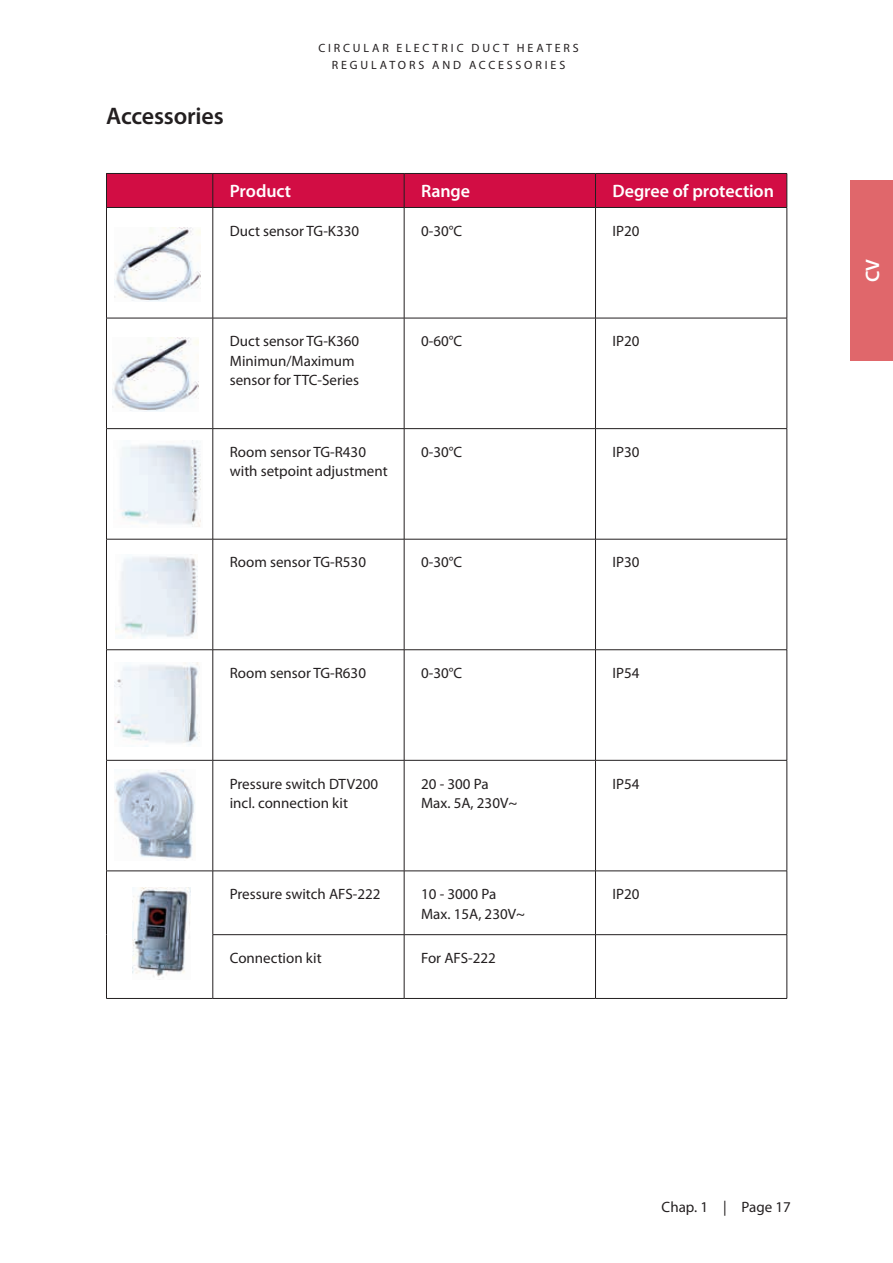
<style>
.page{position:relative;width:893px;height:1263px;background:#fff}
.page>*{position:absolute;margin:0;border:0;box-sizing:border-box;transform-origin:0 0}
.Mell2_-_Svart{font:600 24px "Myriad Pro";letter-spacing:-.01em;color:#231f20}
.t1{font:600 19.5px "Myriad Pro";color:#fff}
.Mell_-_Svart{font:600 18px "Myriad Pro";letter-spacing:-.005em;color:#fff}
.Ingress{font:15px/19.5px "Myriad Pro";color:#231f20}
.TOP{font:12px "Myriad Pro";letter-spacing:.24em;color:#231f20}
</style>
<div class="page">
<img style="left:133px;top:888px;width:57px;height:92px">
<img style="left:114px;top:770px;width:81px;height:90px">
<img style="left:120px;top:440px;width:81px;height:87px">
<img style="left:114px;top:663px;width:86px;height:83px">
<img style="left:115px;top:228px;width:85px;height:73px">
<img style="left:113px;top:338px;width:85px;height:73px">
<img style="left:115px;top:556px;width:83px;height:82px">
<div style="left:106px;top:173px;width:107px;height:34px;background:#d20d44"></div>
<div style="left:214px;top:174px;width:573px;height:33px;background:#d20d44"></div>
<hr style="left:106px;top:173px;width:107px;height:1px;background:#231f20">
<hr style="left:106px;top:174px;width:1px;height:33px;background:#231f20">
<hr style="left:213px;top:173px;width:191px;height:1px;background:#231f20">
<hr style="left:213px;top:174px;width:1px;height:33px;background:#231f20">
<hr style="left:404px;top:173px;width:191px;height:1px;background:#231f20">
<hr style="left:404px;top:174px;width:1px;height:33px;background:#231f20">
<hr style="left:595px;top:173px;width:192px;height:1px;background:#231f20">
<hr style="left:595px;top:174px;width:1px;height:33px;background:#231f20">
<hr style="left:787px;top:174px;width:1px;height:33px;background:#231f20">
<hr style="left:106px;top:207px;width:107px;height:1px;background:#231f20">
<hr style="left:106px;top:208px;width:1px;height:110px;background:#231f20">
<hr style="left:213px;top:207px;width:191px;height:1px;background:#231f20">
<hr style="left:213px;top:208px;width:1px;height:110px;background:#231f20">
<hr style="left:404px;top:207px;width:191px;height:1px;background:#231f20">
<hr style="left:404px;top:208px;width:1px;height:110px;background:#231f20">
<hr style="left:595px;top:207px;width:192px;height:1px;background:#231f20">
<hr style="left:595px;top:208px;width:1px;height:110px;background:#231f20">
<hr style="left:787px;top:208px;width:1px;height:110px;background:#231f20">
<hr style="left:106px;top:318px;width:107px;height:1px;background:#231f20">
<hr style="left:106px;top:318px;width:1px;height:110px;background:#231f20">
<hr style="left:213px;top:318px;width:191px;height:1px;background:#231f20">
<hr style="left:213px;top:318px;width:1px;height:110px;background:#231f20">
<hr style="left:404px;top:318px;width:191px;height:1px;background:#231f20">
<hr style="left:404px;top:318px;width:1px;height:110px;background:#231f20">
<hr style="left:595px;top:318px;width:192px;height:1px;background:#231f20">
<hr style="left:595px;top:318px;width:1px;height:110px;background:#231f20">
<hr style="left:787px;top:318px;width:1px;height:110px;background:#231f20">
<hr style="left:106px;top:428px;width:107px;height:1px;background:#231f20">
<hr style="left:106px;top:429px;width:1px;height:110px;background:#231f20">
<hr style="left:213px;top:428px;width:191px;height:1px;background:#231f20">
<hr style="left:213px;top:429px;width:1px;height:110px;background:#231f20">
<hr style="left:404px;top:428px;width:191px;height:1px;background:#231f20">
<hr style="left:404px;top:429px;width:1px;height:110px;background:#231f20">
<hr style="left:595px;top:428px;width:192px;height:1px;background:#231f20">
<hr style="left:595px;top:429px;width:1px;height:110px;background:#231f20">
<hr style="left:787px;top:429px;width:1px;height:110px;background:#231f20">
<hr style="left:106px;top:539px;width:107px;height:1px;background:#231f20">
<hr style="left:106px;top:539px;width:1px;height:110px;background:#231f20">
<hr style="left:213px;top:539px;width:191px;height:1px;background:#231f20">
<hr style="left:213px;top:539px;width:1px;height:110px;background:#231f20">
<hr style="left:404px;top:539px;width:191px;height:1px;background:#231f20">
<hr style="left:404px;top:539px;width:1px;height:110px;background:#231f20">
<hr style="left:595px;top:539px;width:192px;height:1px;background:#231f20">
<hr style="left:595px;top:539px;width:1px;height:110px;background:#231f20">
<hr style="left:787px;top:539px;width:1px;height:110px;background:#231f20">
<hr style="left:106px;top:649px;width:107px;height:1px;background:#231f20">
<hr style="left:106px;top:650px;width:1px;height:110px;background:#231f20">
<hr style="left:213px;top:649px;width:191px;height:1px;background:#231f20">
<hr style="left:213px;top:650px;width:1px;height:110px;background:#231f20">
<hr style="left:404px;top:649px;width:191px;height:1px;background:#231f20">
<hr style="left:404px;top:650px;width:1px;height:110px;background:#231f20">
<hr style="left:595px;top:649px;width:192px;height:1px;background:#231f20">
<hr style="left:595px;top:650px;width:1px;height:110px;background:#231f20">
<hr style="left:787px;top:650px;width:1px;height:110px;background:#231f20">
<hr style="left:106px;top:760px;width:107px;height:1px;background:#231f20">
<hr style="left:106px;top:760px;width:1px;height:111px;background:#231f20">
<hr style="left:213px;top:760px;width:191px;height:1px;background:#231f20">
<hr style="left:213px;top:760px;width:1px;height:111px;background:#231f20">
<hr style="left:404px;top:760px;width:191px;height:1px;background:#231f20">
<hr style="left:404px;top:760px;width:1px;height:111px;background:#231f20">
<hr style="left:595px;top:760px;width:192px;height:1px;background:#231f20">
<hr style="left:595px;top:760px;width:1px;height:111px;background:#231f20">
<hr style="left:787px;top:760px;width:1px;height:111px;background:#231f20">
<hr style="left:106px;top:871px;width:107px;height:1px;background:#231f20">
<hr style="left:106px;top:871px;width:1px;height:64px;background:#231f20">
<hr style="left:106px;top:935px;width:1px;height:63px;background:#231f20">
<hr style="left:213px;top:871px;width:191px;height:1px;background:#231f20">
<hr style="left:213px;top:871px;width:1px;height:63px;background:#231f20">
<hr style="left:404px;top:871px;width:191px;height:1px;background:#231f20">
<hr style="left:404px;top:871px;width:1px;height:63px;background:#231f20">
<hr style="left:595px;top:871px;width:192px;height:1px;background:#231f20">
<hr style="left:595px;top:871px;width:1px;height:63px;background:#231f20">
<hr style="left:787px;top:871px;width:1px;height:63px;background:#231f20">
<hr style="left:213px;top:934px;width:191px;height:1px;background:#231f20">
<hr style="left:213px;top:935px;width:1px;height:63px;background:#231f20">
<hr style="left:404px;top:934px;width:191px;height:1px;background:#231f20">
<hr style="left:404px;top:935px;width:1px;height:63px;background:#231f20">
<hr style="left:595px;top:934px;width:192px;height:1px;background:#231f20">
<hr style="left:595px;top:935px;width:1px;height:63px;background:#231f20">
<hr style="left:787px;top:935px;width:1px;height:63px;background:#231f20">
<hr style="left:106px;top:998px;width:107px;height:1px;background:#231f20">
<hr style="left:213px;top:998px;width:191px;height:1px;background:#231f20">
<hr style="left:404px;top:998px;width:191px;height:1px;background:#231f20">
<hr style="left:595px;top:998px;width:192px;height:1px;background:#231f20">
<div style="left:850px;top:180px;width:43px;height:181px;background:#e0676b"></div>
<p class="Mell2_-_Svart" style="left:106px;top:101px;width:119px">Accessories</p>
<p class="TOP" style="left:318px;top:40px;width:262px">CIRCULAR ELECTRIC DUCT HEATERS</p>
<p class="TOP" style="left:332px;top:57px;width:235px">REGULATORS AND ACCESSORIES</p>
<p class="Mell_-_Svart" style="left:230px;top:180px;width:63px">Product</p>
<p class="Mell_-_Svart" style="left:421px;top:180px;width:50px">Range</p>
<p class="Mell_-_Svart" style="left:612px;top:180px;width:163px">Degree of protection</p>
<p class="Ingress" style="left:230px;top:221px;width:131px">Duct sensor TG-K330</p>
<p class="Ingress" style="left:421px;top:221px;width:43px">0-30°C</p>
<p class="Ingress" style="left:612px;top:221px;width:28px">IP20</p>
<p class="Ingress" style="left:230px;top:331px;width:131px">Duct sensor TG-K360<br>Minimun/Maximum sensor for TTC-Series</p>
<p class="Ingress" style="left:421px;top:331px;width:43px">0-60°C</p>
<p class="Ingress" style="left:612px;top:331px;width:28px">IP20</p>
<p class="Ingress" style="left:230px;top:442px;width:159px">Room sensor TG-R430 with setpoint adjustment</p>
<p class="Ingress" style="left:421px;top:442px;width:43px">0-30°C</p>
<p class="Ingress" style="left:612px;top:442px;width:28px">IP30</p>
<p class="Ingress" style="left:230px;top:552px;width:138px">Room sensor TG-R530</p>
<p class="Ingress" style="left:421px;top:552px;width:43px">0-30°C</p>
<p class="Ingress" style="left:612px;top:552px;width:28px">IP30</p>
<p class="Ingress" style="left:230px;top:663px;width:138px">Room sensor TG-R630</p>
<p class="Ingress" style="left:421px;top:663px;width:43px">0-30°C</p>
<p class="Ingress" style="left:612px;top:663px;width:28px">IP54</p>
<p class="Ingress" style="left:230px;top:773px;width:150px">Pressure switch DTV200 incl. connection kit</p>
<p class="Ingress" style="left:421px;top:773px;width:98px">20 - 300 Pa<br>Max. 5A, 230V~</p>
<p class="Ingress" style="left:612px;top:773px;width:28px">IP54</p>
<p class="Ingress" style="left:230px;top:884px;width:152px">Pressure switch AFS-222</p>
<p class="Ingress" style="left:421px;top:884px;width:105px">10 - 3000 Pa<br>Max. 15A, 230V~</p>
<p class="Ingress" style="left:612px;top:884px;width:28px">IP20</p>
<p class="Ingress" style="left:230px;top:948px;width:93px">Connection kit</p>
<p class="Ingress" style="left:421px;top:948px;width:76px">For AFS-222</p>
<h2 class="t1" style="left:860px;top:282px;width:25px;rotate:-90deg">CV</h2>
<p class="Ingress" style="left:662px;top:1196px;width:131px">Chap. 1 | Page 17</p>
</div>
